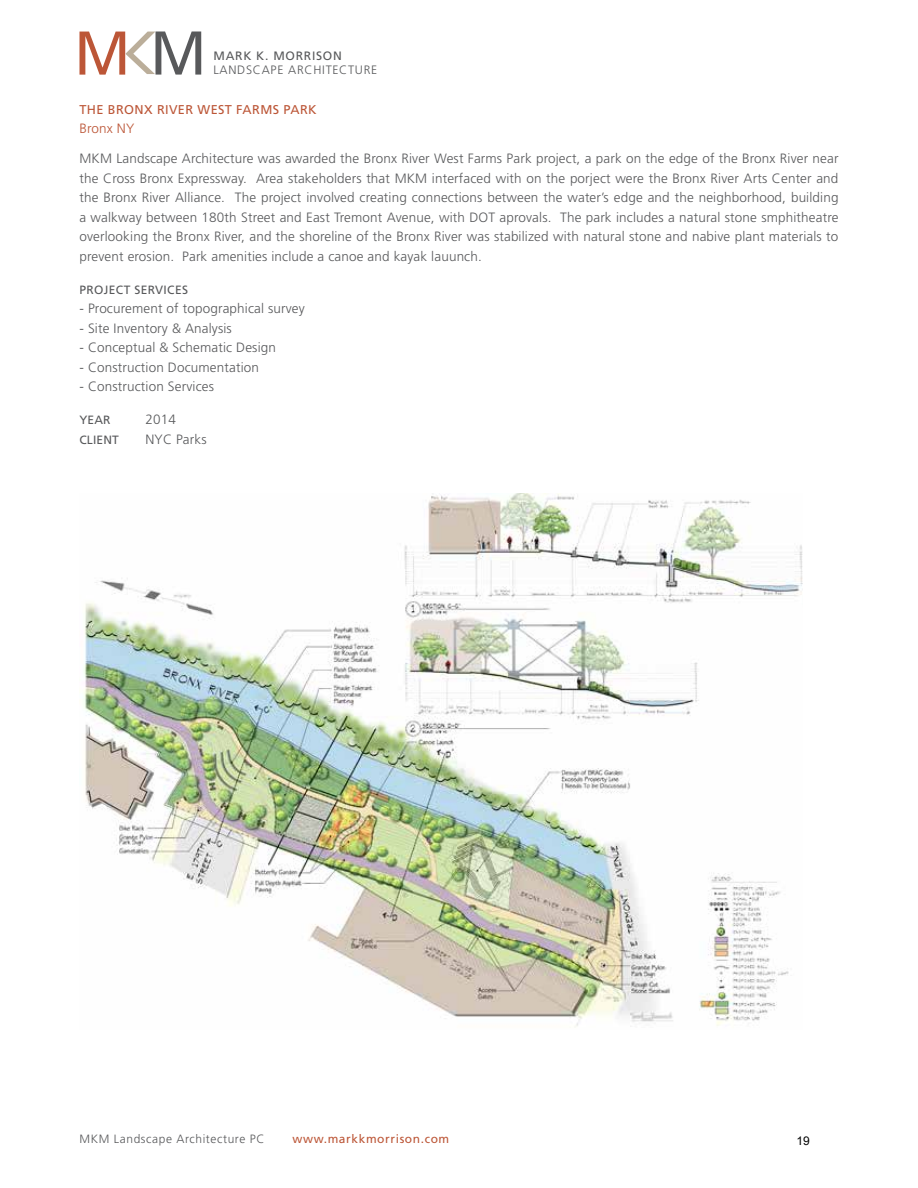
<style>
.page{position:relative;width:918px;height:1188px;background:#fff}
.page>*{position:absolute;margin:0;border:0;box-sizing:border-box;transform-origin:0 0}
.t1{font:300 13.5px/19.5px "Frutiger LT Std";letter-spacing:.01em;color:#58595b;text-align:justify}
.t2{font:300 13.5px "Frutiger LT Std";letter-spacing:.01em;color:#bc5637}
.t3{font:12.75px "Frutiger LT Std";letter-spacing:.03em;color:#bc5637}
.t4{font:300 12.15px "Frutiger LT Std";letter-spacing:.06em;color:#58595b}
.t5{font:12.15px "Frutiger LT Std";letter-spacing:.06em;color:#58595b}
.t6{font:300 12px "Frutiger LT Std";letter-spacing:.05em;color:#58595b}
.t7{font:12px "Frutiger LT Std";letter-spacing:.03em;color:#58595b}
.t8{font:12px "Frutiger LT Std";letter-spacing:.05em;color:#bc5637}
.t9{font:12px "Arial";color:#000}
</style>
<div class="page">
<svg style="left:79px;top:31px;width:122px;height:44px"></svg>
<img style="left:84px;top:494px;width:718px;height:533px">
<p class="t5" style="left:214px;top:48px;width:130px">MARK K. MORRISON</p>
<p class="t4" style="left:214px;top:63px;width:165px">LANDSCAPE ARCHITECTURE</p>
<p class="t3" style="left:80px;top:102px;width:239px">THE BRONX RIVER WEST FARMS PARK</p>
<p class="t2" style="left:80px;top:121px;width:56px">Bronx NY</p>
<p class="t1" style="left:80px;top:149px;width:761px">MKM Landscape Architecture was awarded the Bronx River West Farms Park project, a park on the edge of the Bronx River near the Cross Bronx Expressway. Area stakeholders that MKM interfaced with on the porject were the Bronx River Arts Center and the Bronx River Alliance. The project involved creating connections between the water’s edge and the neighborhood, building a walkway between 180th Street and East Tremont Avenue, with DOT aprovals. The park includes a natural stone smphitheatre overlooking the Bronx River, and the shoreline of the Bronx River was stabilized with natural stone and nabive plant materials to prevent erosion. Park amenities include a canoe and kayak lauunch.</p>
<p class="t7" style="left:80px;top:282px;width:110px">PROJECT SERVICES</p>
<p class="t1" style="left:80px;top:299px;width:227px">- Procurement of topographical survey</p>
<p class="t1" style="left:80px;top:318px;width:154px">- Site Inventory &amp; Analysis</p>
<p class="t1" style="left:80px;top:338px;width:198px">- Conceptual &amp; Schematic Design</p>
<p class="t1" style="left:80px;top:357px;width:181px">- Construction Documentation</p>
<p class="t1" style="left:80px;top:377px;width:136px">- Construction Services</p>
<p class="t7" style="left:80px;top:413px;width:33px">YEAR</p>
<p class="t1" style="left:146px;top:410px;width:32px">2014</p>
<p class="t7" style="left:80px;top:432px;width:41px">CLIENT</p>
<p class="t1" style="left:145px;top:429px;width:63px">NYC Parks</p>
<p class="t6" style="left:80px;top:1132px;width:186px">MKM Landscape Architecture PC</p>
<p class="t8" style="left:293px;top:1132px;width:158px">www.markkmorrison.com</p>
<p class="t9" style="left:797px;top:1132px;width:15px">19</p>
</div>
